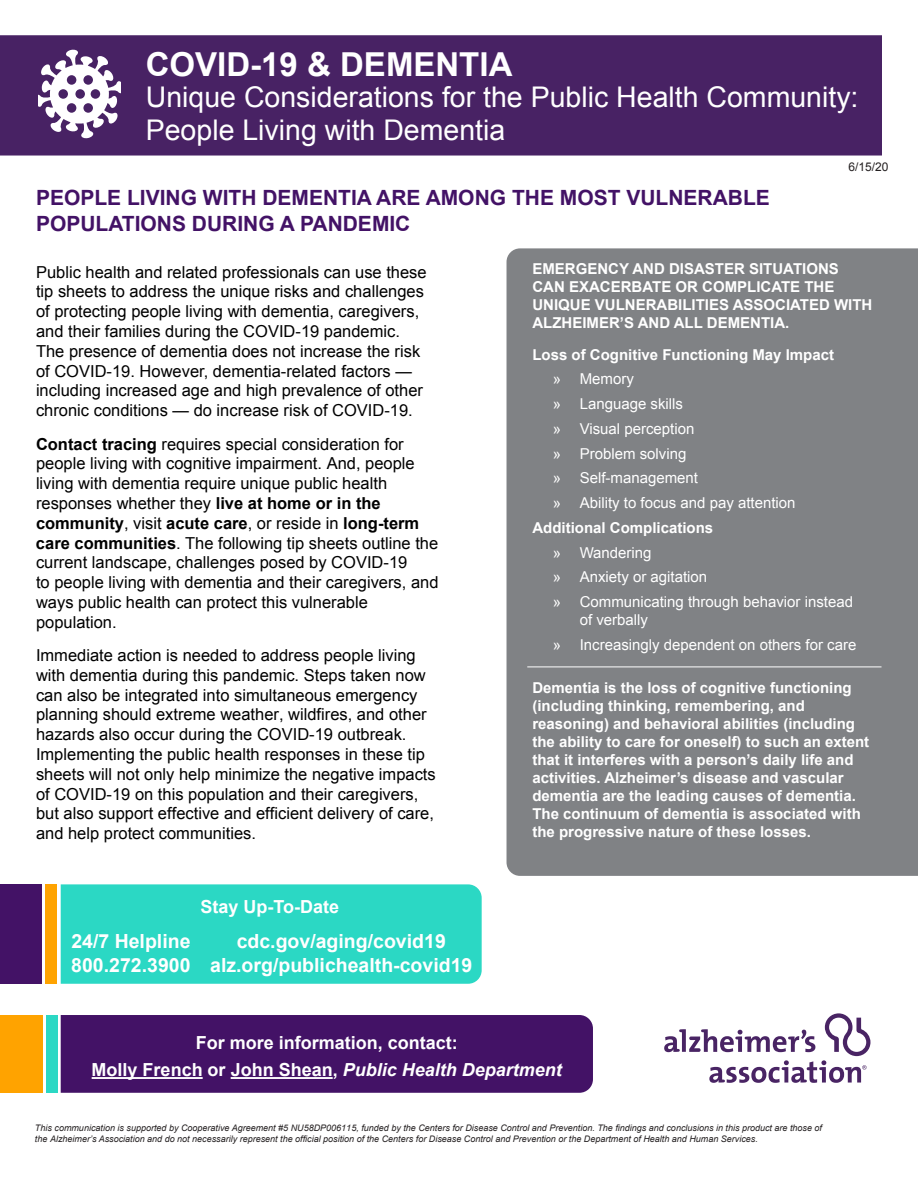
<style>
.page{position:relative;width:918px;height:1188px;background:#fff}
.page>*{position:absolute;margin:0;border:0;box-sizing:border-box;transform-origin:0 0}
.t1{font:700 33px "Arial";color:#fff}
.t2{font:28.5px/33px "Arial";color:#fff}
.t3{font:700 21px/25.2px "Arial";color:#431266}
.t4{font:700 19.5px/23.4px "Arial";color:#fff;text-align:center}
.t5{font:700 18px "Arial";color:#fff}
.t6{font:16.5px/19.8px "Arial";color:#000}
.t7{font:16.5px/19.8px "Arial";color:#000}
.Bullets{font:700 15px/18px "Arial";color:#fff}
.t8{font:15px/18px "Arial";color:#fff}
.t9{font:12px "Arial";color:#231f20}
.t10{font:italic 9px/10.8px "Arial";color:#231f20}
.s1{font-style:inherit}
.s2{font-weight:700}
.s3{font-style:italic}
</style>
<div class="page">
<div style="left:61px;top:1015px;width:532px;height:78px;background:#431266"></div>
<div style="left:507px;top:248px;width:411px;height:628px;background:#808285"></div>
<div style="left:0;top:35px;width:882px;height:121px;background:#482264"></div>
<div style="left:0;top:1015px;width:43px;height:78px;background:#ffa300"></div>
<div style="left:46px;top:1015px;width:11px;height:78px;background:#2bd8c4"></div>
<hr style="left:92px;top:1077px;width:111px;height:2px;background:#fff">
<hr style="left:231px;top:1077px;width:102px;height:2px;background:#fff">
<svg style="left:38px;top:50px;width:82px;height:88px"></svg>
<div style="left:0;top:884px;width:42px;height:100px;background:#431266"></div>
<div style="left:45px;top:884px;width:12px;height:100px;background:#ffa300"></div>
<div style="left:61px;top:884px;width:421px;height:100px;background:#2bd8c4"></div>
<hr style="left:527px;top:667px;width:355px;height:1px;background:#fff">
<svg style="left:664px;top:1013px;width:206px;height:70px"></svg>
<p class="t1" style="left:146px;top:42px;width:368px">COVID-19 &amp; DEMENTIA</p>
<p class="t2" style="left:146px;top:81px;width:714px">Unique Considerations for the Public Health Community:<br>People Living with Dementia</p>
<p class="t3" style="left:36px;top:186px;width:735px">PEOPLE LIVING WITH DEMENTIA ARE AMONG THE MOST VULNERABLE<br>POPULATIONS DURING A PANDEMIC</p>
<p class="t9" style="left:849px;top:159px;width:42px">6/15<span class="s1">/20</span></p>
<p class="t6" style="left:36px;top:262px;width:392px">Public health and related professionals can use these tip sheets to address the unique risks and challenges of protecting people living with dementia, caregivers, and their families during the COVID-19 pandemic.<br>The presence of dementia does not increase the risk of COVID-19. However, dementia-related factors — including increased age and high prevalence of other chronic conditions — do increase risk of COVID-19.</p>
<p class="t7" style="left:36px;top:434px;width:404px"><span class="s2">Contact tracing</span> requires special consideration for people living with cognitive impairment. And, people living with dementia require unique public health responses whether they <span class="s2">live at home or in the community</span><span class="s1">,</span> visit <span class="s2">acute care</span><span class="s1">,</span> or reside in <span class="s2">long-term care communities</span><span class="s1">. The</span> following <span class="s1">tip sheet</span>s <span class="s1">outline the current landscape, challenges posed by COVID-19<br>to people living with dementia and their caregivers, and ways public health can protect this vulnerable population.</span></p>
<p class="t6" style="left:36px;top:646px;width:401px">Immediate action is needed to address people living with dementia <span class="s1">during this pandemic</span>. Steps taken now can also be integrated into simultaneous emergency planning should extreme weather, wildfires, and other hazards also occur during the <span class="s1">COVID-19 outbreak</span>.<br>Implementing the public health responses in these tip sheets will not only help minimize the negative impacts of COVID-19 on this population and their caregivers, but also support effective and efficient delivery of care<span class="s1">, and help protect communities.</span></p>
<p class="t4" style="left:71px;top:930px;width:121px">24/7 Helpline</p>
<p class="t4" style="left:71px;top:954px;width:121px">800.272.3900</p>
<p class="t5" style="left:201px;top:894px;width:140px">Stay Up-To-Date</p>
<p class="t4" style="left:210px;top:930px;width:264px">cdc.gov/aging/covid19 alz.org/publichealth-covid19</p>
<p class="Bullets" style="left:532px;top:260px;width:342px">EMERGENCY AND DISASTER SITUATIONS CAN EXACERBATE OR COMPLICATE THE UNIQUE VULNERABILITIES ASSOCIATED WITH ALZHEIMER’S AND ALL DEMENTIA.</p>
<p class="Bullets" style="left:532px;top:346px;width:303px">Loss of Cognitive Functioning May Impact</p>
<p class="t8" style="left:553px;top:370px;width:83px">» Memory</p>
<p class="t8" style="left:553px;top:395px;width:132px">» Language skills</p>
<p class="t8" style="left:553px;top:420px;width:143px">» Visual perception</p>
<p class="t8" style="left:553px;top:444px;width:135px">» Problem solving</p>
<p class="t8" style="left:553px;top:469px;width:147px">» Self-management</p>
<p class="t8" style="left:553px;top:494px;width:244px">» Ability to focus and pay attention</p>
<p class="Bullets" style="left:532px;top:519px;width:182px">Additional Complications</p>
<p class="t8" style="left:553px;top:543px;width:100px">» Wandering</p>
<p class="t8" style="left:553px;top:568px;width:156px">» Anxiety or agitation</p>
<p class="t8" style="left:580px;top:593px;width:275px;text-indent:-27px">» Communicating through behavior instead of verbally</p>
<p class="t8" style="left:553px;top:636px;width:305px">» Increasingly dependent on others for care</p>
<p class="Bullets" style="left:532px;top:679px;width:338px">Dementia is the loss of cognitive functioning (including thinking, remembering, and reasoning) and behavioral abilities (including the ability to care for oneself) to such an extent that it interferes with a person’s daily life and activities. Alzheimer’s disease and vascular dementia are the leading causes of dementia.<br>The continuum of dementia is associated with the progressive nature of these losses.</p>
<p class="t5" style="left:196px;top:1031px;width:264px">For more information, contact:</p>
<p class="t5" style="left:92px;top:1058px;width:472px">Molly French or John Shean, <span class="s3">Public Health Department</span></p>
<p class="t10" style="left:35px;top:1123px;width:789px">This communication is supported by Cooperative Agreement #5 NU58DP006115, funded by the Centers for Disease Control and Prevention. The findings and conclusions in this product are those of the Alzheimer’s Association and do not necessarily represent the official position of the Centers for Disease Control and Prevention or the Department of Health and Human Services.</p>
</div>
